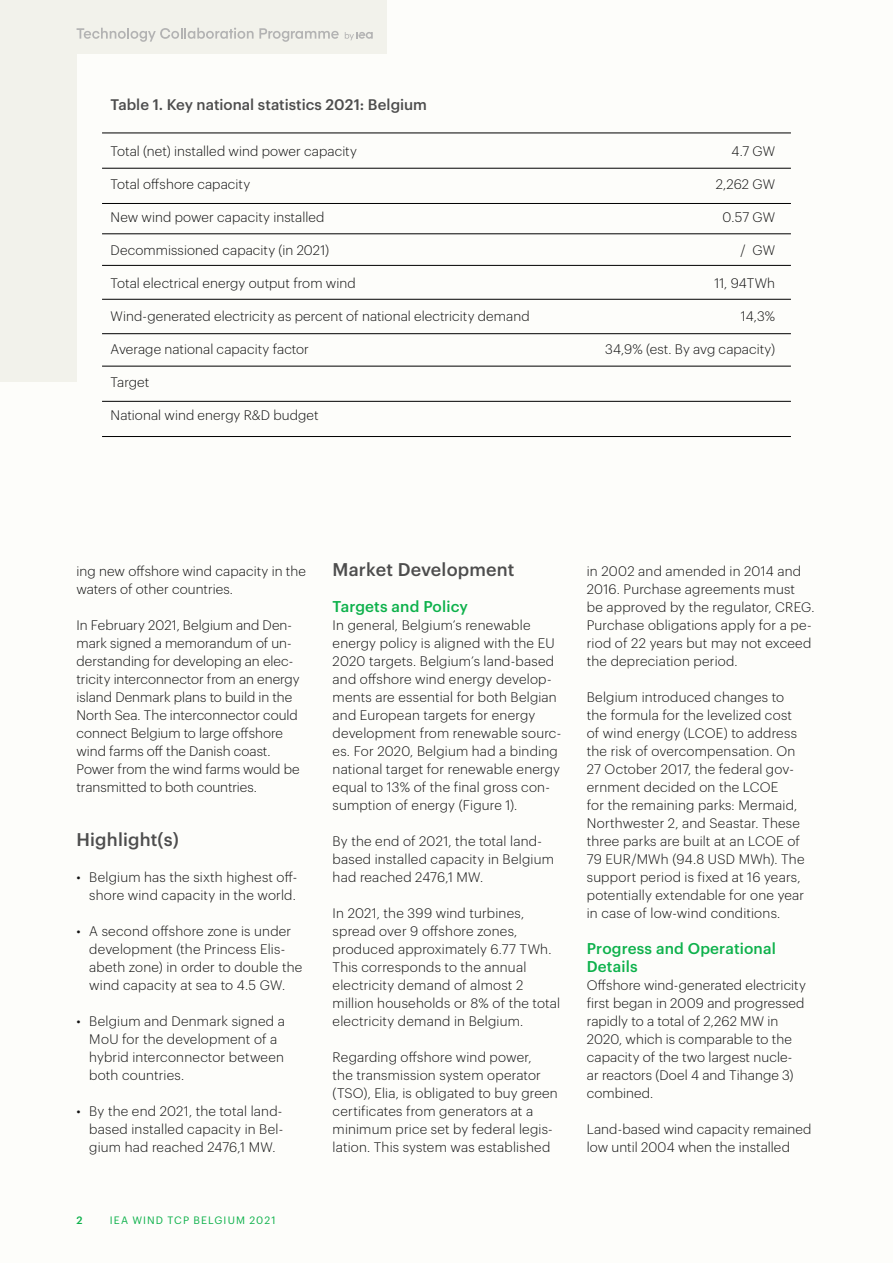
<style>
.page{position:relative;width:893px;height:1263px;background:#fdfdfa}
.page>*{position:absolute;margin:0;border:0;box-sizing:border-box;transform-origin:0 0}
.br{font:500 18px "Graphik";letter-spacing:.01em;color:#4d4d4d}
.OVERmellemrubrik{font:500 18px "Graphik";letter-spacing:.01em;color:#4d4d4d}
.br-2{font:500 15.3px/18px "Graphik";letter-spacing:.01em;color:#0db14b}
.t1{font:500 15px "Graphik";color:#4d4d4d}
.br-3{font:300 13.5px/18px "Graphik";letter-spacing:.01em;color:#121212}
.t2{font:10.5px "Graphik";letter-spacing:.105em;color:#0db14b}
.t3{font:500 10.5px "Graphik";color:#0db14b}
</style>
<div class="page">
<div style="left:0;top:0;width:387px;height:382px;background:#f2f2eb"></div>
<div style="left:77px;top:54px;width:739px;height:450px;background:#fdfdfa"></div>
<hr style="left:102px;top:133px;width:689px;height:1px;background:#000">
<hr style="left:102px;top:168px;width:689px;height:1px;background:#000">
<hr style="left:102px;top:203px;width:689px;height:1px;background:#000">
<hr style="left:102px;top:233px;width:689px;height:1px;background:#000">
<hr style="left:102px;top:265px;width:689px;height:1px;background:#000">
<hr style="left:102px;top:299px;width:689px;height:1px;background:#000">
<hr style="left:102px;top:333px;width:689px;height:1px;background:#000">
<hr style="left:102px;top:401px;width:689px;height:1px;background:#000">
<hr style="left:102px;top:436px;width:689px;height:1px;background:#000">
<hr style="left:102px;top:366px;width:689px;height:1px;background:#000">
<svg style="left:77px;top:28px;width:262px;height:14px"></svg>
<svg style="left:345px;top:32px;width:28px;height:8px"></svg>
<p class="t1" style="left:111px;top:93px;width:318px">Table 1. Key national statistics 2021: Belgium</p>
<p class="br-3" style="left:111px;top:141px;width:248px">Total (net) installed wind power capacity</p>
<p class="br-3" style="left:732px;top:141px;width:45px">4.7 GW</p>
<p class="br-3" style="left:111px;top:174px;width:141px">Total offshore capacity</p>
<p class="br-3" style="left:716px;top:174px;width:61px">2,262 GW</p>
<p class="br-3" style="left:111px;top:207px;width:215px">New wind power capacity installed</p>
<p class="br-3" style="left:723px;top:207px;width:54px">0.57 GW</p>
<p class="br-3" style="left:111px;top:240px;width:220px">Decommissioned capacity (in 2021)</p>
<p class="br-3" style="left:741px;top:240px;width:36px">/ GW</p>
<p class="br-3" style="left:111px;top:273px;width:247px">Total electrical energy output from wind</p>
<p class="br-3" style="left:714px;top:273px;width:62px">11, 94TWh</p>
<p class="br-3" style="left:111px;top:306px;width:421px">Wind-generated electricity as percent of national electricity demand</p>
<p class="br-3" style="left:741px;top:306px;width:36px">14,3%</p>
<p class="br-3" style="left:111px;top:339px;width:200px">Average national capacity factor</p>
<p class="br-3" style="left:605px;top:339px;width:171px">34,9% (est. By avg capacity)</p>
<p class="br-3" style="left:111px;top:372px;width:40px">Target</p>
<p class="br-3" style="left:111px;top:405px;width:210px">National wind energy R&amp;D budget</p>
<p class="br-3" style="left:77px;top:561px;width:231px">ing new offshore wind capacity in the waters of other countries.</p>
<p class="br-3" style="left:77px;top:615px;width:225px">In February 2021, Belgium and Den&shy;mark signed a memorandum of un&shy;derstanding for developing an elec&shy;tricity interconnector from an energy island Denmark plans to build in the North Sea. The interconnector could connect Belgium to large offshore wind farms off the Danish coast.<br>Power from the wind farms would be transmitted to both countries.</p>
<p class="OVERmellemrubrik" style="left:77px;top:826px;width:104px">Highlight(s)</p>
<p class="br-3" style="left:77px;top:867px;width:222px;text-align:right">• Belgium has the sixth highest off&shy;shore wind capacity in the world.</p>
<p class="br-3" style="left:89px;top:921px;width:215px;text-indent:-13px">• A second offshore zone is under development (the Princess Elis&shy;abeth zone) in order to double the wind capacity at sea to 4.5 GW.</p>
<p class="br-3" style="left:89px;top:1011px;width:197px;text-indent:-13px">• Belgium and Denmark signed a<br>MoU for the development of a hybrid interconnector between both countries.</p>
<p class="br-3" style="left:89px;top:1101px;width:196px;text-align:justify;text-indent:-13px">• By the end 2021, the total land&shy;based installed capacity in Bel&shy;gium had reached 2476,1 MW.</p>
<p class="t3" style="left:77px;top:1212px;width:8px">2</p>
<p class="t2" style="left:110px;top:1212px;width:167px">IEA WIND TCP BELGIUM 2021</p>
<p class="br" style="left:333px;top:556px;width:183px">Market Development</p>
<p class="br-2" style="left:333px;top:596px;width:137px">Targets and Policy</p>
<p class="br-3" style="left:333px;top:615px;width:230px">In general, Belgium’s renewable energy policy is aligned with the EU 2020 targets. Belgium’s land-based and offshore wind energy develop&shy;ments are essential for both Belgian and European targets for energy development from renewable sourc&shy;es. For 2020, Belgium had a binding national target for renewable energy equal to 13% of the final gross con&shy;sumption of energy (Figure 1).</p>
<p class="br-3" style="left:333px;top:831px;width:223px">By the end of 2021, the total land&shy;based installed capacity in Belgium had reached 2476,1 MW.</p>
<p class="br-3" style="left:333px;top:903px;width:229px">In 2021, the 399 wind turbines, spread over 9 offshore zones, produced approximately 6.77 TWh.<br>This corresponds to the annual electricity demand of almost 2 million households or 8% of the total electricity demand in Belgium.</p>
<p class="br-3" style="left:333px;top:1047px;width:227px">Regarding offshore wind power,<br>the transmission system operator (TSO), Elia, is obligated to buy green certificates from generators at a minimum price set by federal legis&shy;lation. This system was established</p>
<p class="br-3" style="left:587px;top:561px;width:229px">in 2002 and amended in 2014 and<br>2016. Purchase agreements must be approved by the regulator, CREG.<br>Purchase obligations apply for a pe&shy;riod of 22 years but may not exceed the depreciation period.</p>
<p class="br-3" style="left:587px;top:687px;width:219px">Belgium introduced changes to the formula for the levelized cost of wind energy (LCOE) to address the risk of overcompensation. On<br>27 October 2017, the federal gov&shy;ernment decided on the LCOE<br>for the remaining parks: Mermaid,<br>Northwester 2, and Seastar. These three parks are built at an LCOE of<br>79 EUR/MWh (94.8 USD MWh). The support period is fixed at 16 years, potentially extendable for one year in case of low-wind conditions.</p>
<p class="br-2" style="left:587px;top:938px;width:191px">Progress and Operational<br>Details</p>
<p class="br-3" style="left:587px;top:975px;width:221px">Offshore wind-generated electricity first began in 2009 and progressed rapidly to a total of 2,262 MW in<br>2020, which is comparable to the capacity of the two largest nucle&shy;ar reactors (Doel 4 and Tihange 3) combined.</p>
<p class="br-3" style="left:587px;top:1119px;width:226px">Land-based wind capacity remained low until 2004 when the installed</p>
</div>
